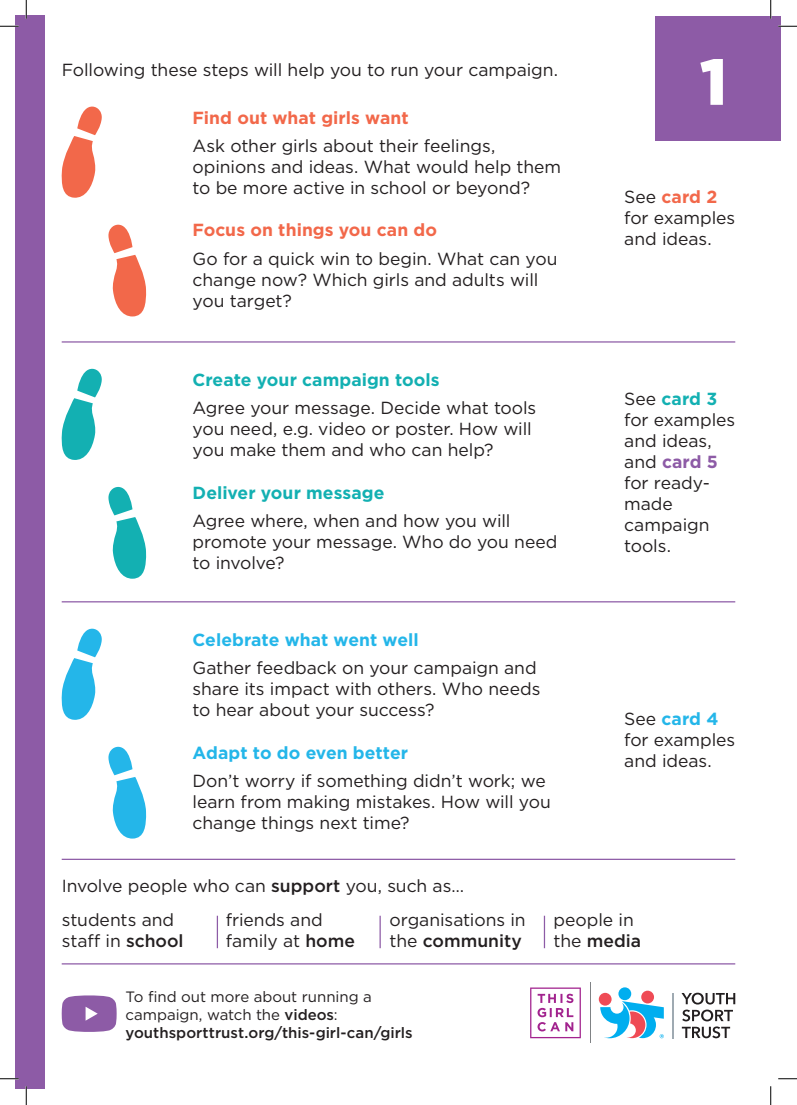
<style>
.page{position:relative;width:797px;height:1105px;background:#fff}
.page>*{position:absolute;margin:0;border:0;box-sizing:border-box;transform-origin:0 0}
.t1{font:900 65px "Gotham";color:#fff}
.t2{font:17.5px/21px "Gotham";letter-spacing:-.005em;color:#231f20}
.t3{font:700 17.5px "Gotham";color:#f2684a}
.t4{font:700 17.5px "Gotham";color:#13b0b2}
.t5{font:700 17.5px "Gotham";color:#24b6e9}
.t6{font:500 15px/18px "Gotham";color:#231f20}
.s1{font-weight:500}
.s2{font-weight:700;color:#f2684a}
.s3{font-weight:700;color:#13b0b2}
.s4{font-weight:700;color:#8d5ba6}
.s5{font-weight:700;color:#24b6e9}
.s6{font-weight:400}
</style>
<div class="page">
<svg style="left:530px;top:987px;width:51px;height:51px"></svg>
<hr style="left:590px;top:982px;width:1px;height:61px;background:#808285">
<div style="left:598px;top:993px;width:13px;height:13px;background:#ef4b55;border-radius:50%"></div>
<div style="left:641px;top:991px;width:13px;height:12px;background:#ef4b55;border-radius:50%"></div>
<div style="left:618px;top:987px;width:13px;height:13px;background:#00aeef;border-radius:50%"></div>
<svg style="left:681px;top:993px;width:54px;height:45px"></svg>
<hr style="left:672px;top:993px;width:2px;height:45px;background:#9faab2">
<svg style="left:600px;top:1001px;width:63px;height:37px"></svg>
<hr style="left:62px;top:963px;width:673px;height:1px;background:#8d5ba6">
<hr style="left:62px;top:341px;width:673px;height:2px;background:#8d5ba6">
<hr style="left:62px;top:859px;width:673px;height:1px;background:#8d5ba6">
<hr style="left:62px;top:601px;width:673px;height:1px;background:#8d5ba6">
<hr style="left:217px;top:916px;width:1px;height:32px;background:#8d5ba6">
<hr style="left:379px;top:916px;width:2px;height:32px;background:#8d5ba6">
<hr style="left:544px;top:916px;width:1px;height:32px;background:#8d5ba6">
<svg style="left:61px;top:106px;width:41px;height:92px"></svg>
<svg style="left:61px;top:368px;width:41px;height:92px"></svg>
<svg style="left:61px;top:628px;width:41px;height:92px"></svg>
<svg style="left:108px;top:224px;width:38px;height:93px"></svg>
<svg style="left:108px;top:487px;width:38px;height:92px"></svg>
<svg style="left:108px;top:746px;width:38px;height:93px"></svg>
<div style="left:655px;top:16px;width:126px;height:125px;background:#8d5ba6"></div>
<svg style="left:62px;top:995px;width:55px;height:37px;background:#9c71b2"></svg>
<div style="left:16px;top:16px;width:29px;height:1073px;background:#8d5ba6"></div>
<svg style="left:0;top:25px;width:19px;height:2px"></svg>
<svg style="left:778px;top:25px;width:19px;height:2px"></svg>
<svg style="left:0;top:1078px;width:19px;height:1px"></svg>
<svg style="left:778px;top:1078px;width:19px;height:1px"></svg>
<svg style="left:25px;top:0;width:2px;height:19px"></svg>
<svg style="left:25px;top:1086px;width:2px;height:19px"></svg>
<svg style="left:770px;top:0;width:1px;height:19px"></svg>
<svg style="left:770px;top:1086px;width:1px;height:19px"></svg>
<p class="t2" style="left:62px;top:59px;width:498px">Following these steps will help you to run your campaign.</p>
<p class="t3" style="left:192px;top:106px;width:218px">Find out what girls want</p>
<p class="t2" style="left:192px;top:135px;width:370px">Ask other girls about their feelings, opinions and ideas. What would help them to be more active in school or beyond?</p>
<p class="t3" style="left:192px;top:219px;width:246px">Focus on things you can do</p>
<p class="t2" style="left:192px;top:247px;width:366px">Go for a quick win to begin. What can you change now? Which girls and adults will you target?</p>
<p class="t4" style="left:192px;top:369px;width:248px">Create your campaign tools</p>
<p class="t2" style="left:192px;top:397px;width:345px">Agree your message. Decide what tools you need, e.g. video or poster. How will you make them and who can help?</p>
<p class="t4" style="left:192px;top:481px;width:193px">Deliver your message</p>
<p class="t2" style="left:192px;top:510px;width:366px">Agree where, when and how you will promote your message. Who do you need to involve?</p>
<p class="t5" style="left:192px;top:628px;width:228px">Celebrate what went well</p>
<p class="t2" style="left:192px;top:657px;width:349px">Gather feedback on your campaign and share its impact with others. Who needs to hear about your success?</p>
<p class="t5" style="left:192px;top:741px;width:217px">Adapt to do even better</p>
<p class="t2" style="left:192px;top:770px;width:360px">Don’t worry if something didn’t work; we learn from making mistakes. How will you change things next time?</p>
<p class="t2" style="left:62px;top:875px;width:404px">Involve people who can <span class="s1">support</span> you, such as…</p>
<h1 class="t1" style="left:699px;top:37px;width:29px">1</h1>
<p class="t2" style="left:624px;top:186px;width:113px">See <span class="s2">card 2 </span>for examples and ideas.</p>
<p class="t2" style="left:624px;top:388px;width:113px">See <span class="s3">card 3 </span>for examples and ideas, and <span class="s4">card 5 </span>for ready&shy;made campaign tools.</p>
<p class="t2" style="left:624px;top:708px;width:113px">See <span class="s5">card 4 </span>for examples and ideas.</p>
<p class="t2" style="left:62px;top:909px;width:123px">students and staff in <span class="s1">school</span></p>
<p class="t2" style="left:226px;top:909px;width:131px">friends and family at <span class="s1">home</span></p>
<p class="t2" style="left:389px;top:909px;width:138px">organisations in the <span class="s1">community</span></p>
<p class="t2" style="left:553px;top:909px;width:89px">people in the <span class="s1">media</span></p>
<p class="t6" style="left:125px;top:988px;width:289px"><span class="s6">To find out more about running a campaign, watch the</span> videos<span class="s6">: </span>youthsporttrust.org/this-girl-can/girls</p>
</div>
